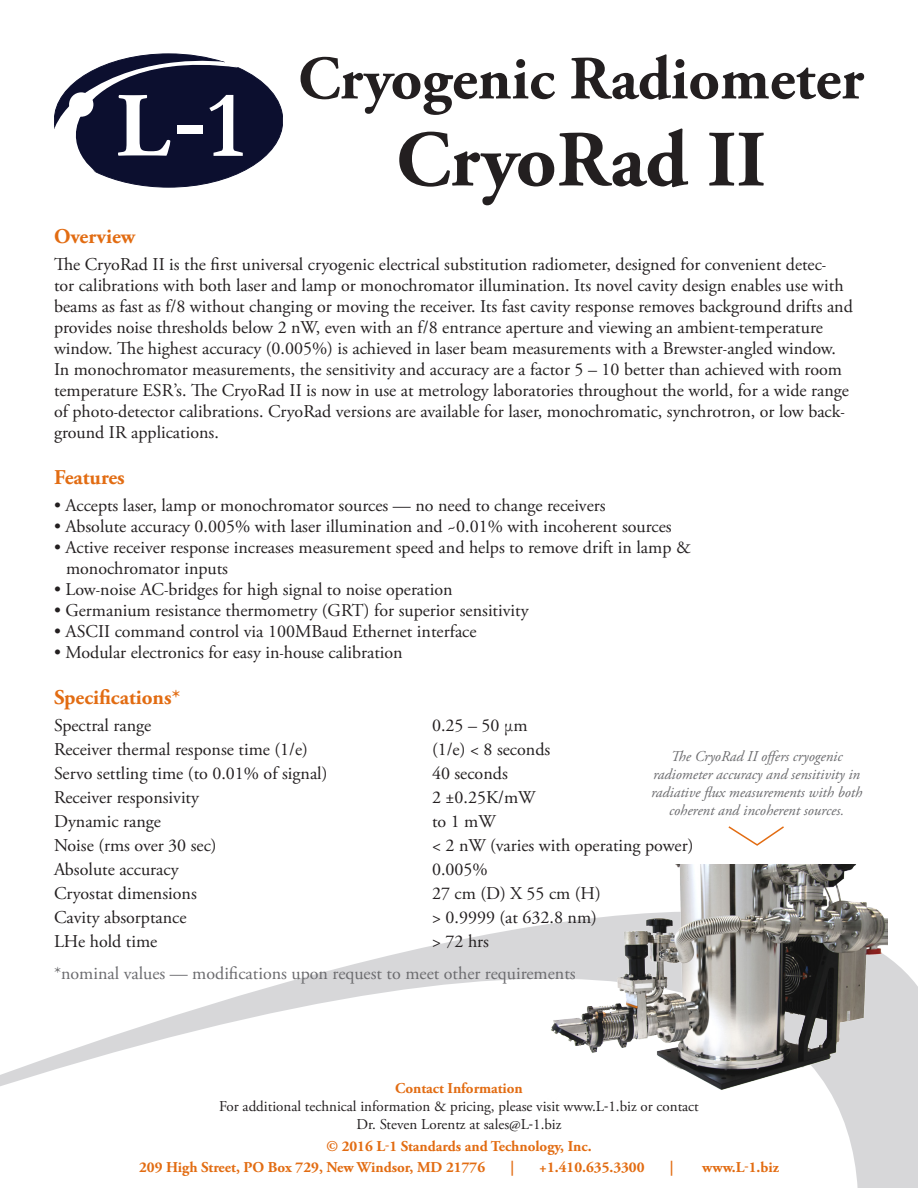
<style>
.page{position:relative;width:918px;height:1188px;background:#fff}
.page>*{position:absolute;margin:0;border:0;box-sizing:border-box;transform-origin:0 0}
.t1{font:700 79.5px "Adobe Garamond Pro";color:#231f20}
.t2{font:700 61.5px "Adobe Garamond Pro";color:#231f20}
.t3{font:700 21px "Adobe Garamond Pro";color:#e26c12}
.t4{font:18px/21px "Adobe Garamond Pro";color:#231f20}
.t5{font:18px "Adobe Garamond Pro";color:#6b6b6e}
.t6{font:italic 15px/18px "Adobe Garamond Pro";color:#6b6b6e;text-align:center}
.t7{font:700 15px/21px "Adobe Garamond Pro";color:#e26c12}
.t8{font:15px "Adobe Garamond Pro";color:#231f20}
.s1{font-family:"Garamond"}
.s2{font-weight:700}
</style>
<div class="page">
<svg style="left:0;top:918px;width:918px;height:270px"></svg>
<svg style="left:728px;top:826px;width:56px;height:20px"></svg>
<svg style="left:54px;top:54px;width:229px;height:133px"></svg>
<div style="left:178px;top:125px;width:25px;height:9px;background:#fff"></div>
<img style="left:531px;top:864px;width:356px;height:238px">
<p class="t2" style="left:298px;top:43px;width:567px">Cryogenic Radiometer</p>
<p class="t1" style="left:396px;top:114px;width:371px">CryoRad II</p>
<p class="t3" style="left:54px;top:224px;width:83px">Overview</p>
<p class="t4" style="left:54px;top:254px;width:774px">The CryoRad II is the first universal cryogenic electrical substitution radiometer, designed for convenient detec-</p>
<p class="t4" style="left:54px;top:275px;width:800px">tor calibrations with both laser and lamp or monochromator illumination. Its novel cavity design enables use with beams as fast as f/8 without changing or moving the receiver. Its fast cavity response removes background drifts and provides noise thresholds below 2 nW, even with an f/8 entrance aperture and viewing an ambient-temperature window. The highest accuracy (0.005%) is achieved in laser beam measurements with a Brewster-angled window.<br>In monochromator measurements, the sensitivity and accuracy are a factor 5 – 10 better than achieved with room temperature ESR’s. The CryoRad II is now in use at metrology laboratories throughout the world, for a wide range of photo-detector calibrations. CryoRad versions are available for laser, monochromatic, synchrotron, or low back-</p>
<p class="t4" style="left:54px;top:422px;width:166px">ground IR applications.</p>
<p class="t3" style="left:54px;top:465px;width:72px">Features</p>
<p class="t4" style="left:54px;top:495px;width:553px">• Accepts laser, lamp or monochromator sources — no need to change receivers</p>
<p class="t4" style="left:54px;top:516px;width:619px">• Absolute accuracy 0.005% with laser illumination and ~0.01% with incoherent sources</p>
<p class="t4" style="left:54px;top:537px;width:638px">• Active receiver response increases measurement speed and helps to remove drift in lamp &amp;</p>
<p class="t4" style="left:66px;top:558px;width:164px">monochromator inputs</p>
<p class="t4" style="left:54px;top:579px;width:400px">• Low-noise AC-bridges for high signal to noise operation</p>
<p class="t4" style="left:54px;top:600px;width:476px">• Germanium resistance thermometry (GRT) for superior sensitivity</p>
<p class="t4" style="left:54px;top:621px;width:424px">• ASCII command control via 100MBaud Ethernet interface</p>
<p class="t4" style="left:54px;top:642px;width:350px">• Modular electronics for easy in-house calibration</p>
<p class="t3" style="left:54px;top:685px;width:128px">Specifications*</p>
<p class="t4" style="left:54px;top:715px;width:99px">Spectral range</p>
<p class="t4" style="left:432px;top:715px;width:97px">0.25 – 50 <span class="s1">μ</span>m</p>
<p class="t4" style="left:54px;top:739px;width:256px">Receiver thermal response time (1/e)</p>
<p class="t4" style="left:432px;top:739px;width:120px">(1/e) &lt; 8 seconds</p>
<p class="t4" style="left:54px;top:763px;width:275px">Servo settling time (to 0.01% of signal)</p>
<p class="t4" style="left:432px;top:763px;width:77px">40 seconds</p>
<p class="t4" style="left:54px;top:787px;width:147px">Receiver responsivity</p>
<p class="t4" style="left:432px;top:787px;width:105px">2 ±0.25K/mW</p>
<p class="t4" style="left:54px;top:811px;width:108px">Dynamic range</p>
<p class="t4" style="left:432px;top:811px;width:65px">to 1 mW</p>
<p class="t4" style="left:54px;top:835px;width:164px">Noise (rms over 30 sec)</p>
<p class="t4" style="left:432px;top:835px;width:263px">&lt; 2 nW (varies with operating power)</p>
<p class="t4" style="left:54px;top:859px;width:126px">Absolute accuracy</p>
<p class="t4" style="left:432px;top:859px;width:57px">0.005%</p>
<p class="t4" style="left:54px;top:883px;width:144px">Cryostat dimensions</p>
<p class="t4" style="left:432px;top:883px;width:170px">27 cm (D) X 55 cm (H)</p>
<p class="t4" style="left:54px;top:907px;width:134px">Cavity absorptance</p>
<p class="t4" style="left:432px;top:907px;width:166px">&gt; 0.9999 (at 632.8 nm)</p>
<p class="t4" style="left:54px;top:931px;width:105px">LHe hold time</p>
<p class="t4" style="left:432px;top:931px;width:59px">&gt; 72 hrs</p>
<p class="t5" style="left:54px;top:962px;width:523px">*nominal values — modifications upon request to meet other requirements</p>
<p class="t6" style="left:651px;top:747px;width:213px">The CryoRad II offers cryogenic radiometer accuracy and sensitivity in radiative flux measurements with both coherent and incoherent sources.</p>
<p class="t7" style="left:395px;top:1078px;width:129px">Contact Information</p>
<p class="t8" style="left:219px;top:1097px;width:481px">For additional technical information &amp; pricing, please visit www.L<span class="s2">-</span>1.biz or contact</p>
<p class="t8" style="left:357px;top:1115px;width:206px">Dr. Steven Lorentz at sales@L<span class="s2">-</span>1.biz</p>
<p class="t7" style="left:139px;top:1136px;width:454px;text-indent:187px">© 2016 L-1 Standards and Technology, Inc.<br>209 High Street, PO Box 729, New Windsor, MD 21776</p>
<p class="t7" style="left:510px;top:1157px;width:5px">|</p>
<p class="t7" style="left:539px;top:1157px;width:107px">+1.410.635.3300</p>
<p class="t7" style="left:670px;top:1157px;width:5px">|</p>
<p class="t7" style="left:702px;top:1157px;width:78px">www.L-1.biz</p>
</div>
